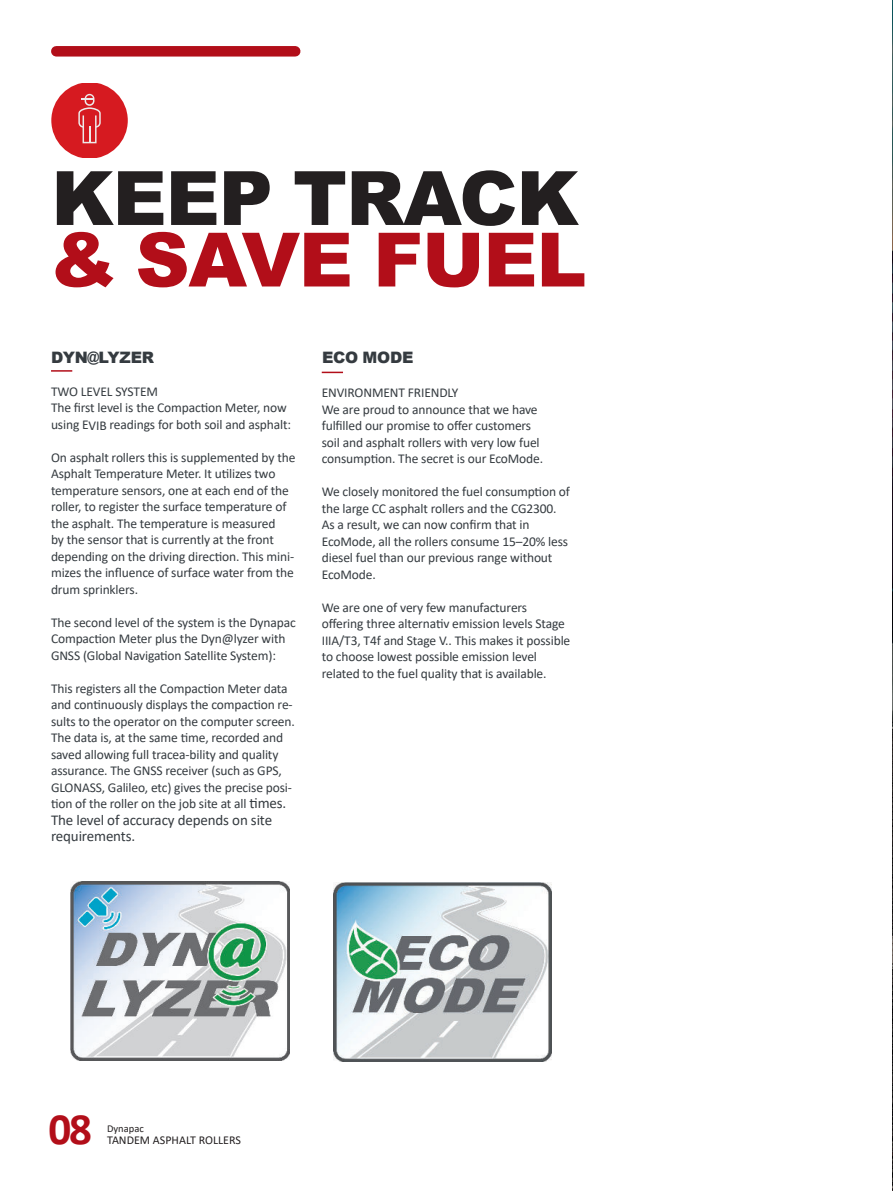
<style>
.page{position:relative;width:893px;height:1191px;background:#fff}
.page>*{position:absolute;margin:0;border:0;box-sizing:border-box;transform-origin:0 0}
.t1{font:900 75px "Arial";letter-spacing:-.015em;color:#231f20}
.t2{font:900 75px "Arial";letter-spacing:-.015em;color:#b20e19}
.t3{font:700 45px "Calibri";color:#b20e19}
.t4{font:900 15.75px "Arial";letter-spacing:-.015em;color:#353b40}
.t5{font:15px/16.5px "Calibri";letter-spacing:-.01em;color:#353b40}
.t6{font:13.5px/16.5px "Calibri";letter-spacing:-.01em;color:#353b40}
.t7{font:12px "Calibri";color:#231f20}
.t8{font:10.5px "Calibri";color:#231f20}
.s1{font-size:15px}
</style>
<div class="page">
<div style="left:56px;top:46px;width:239px;height:11px;background:#b20e19"></div>
<div style="left:51px;top:83px;width:77px;height:75px;background:#d61a20;border-radius:50%"></div>
<svg style="left:78px;top:94px;width:23px;height:49px"></svg>
<hr style="left:51px;top:370px;width:21px;height:2px;background:#b20e19">
<svg style="left:322px;top:372px;width:21px;height:1px"></svg>
<img style="left:892px;top:0;width:1px;height:1191px">
<img style="left:71px;top:881px;width:219px;height:179px">
<img style="left:333px;top:882px;width:218px;height:179px">
<h1 class="t1" style="left:51px;top:170px;width:529px">KEEP TRACK</h1>
<h1 class="t2" style="left:50px;top:232px;width:538px">&amp; SAVE FUEL</h1>
<p class="t4" style="left:51px;top:351px;width:104px">DYN@LYZER</p>
<p class="t6" style="left:51px;top:384px;width:242px">TWO LEVEL SYSTEM<br>The first level is the Compaction Meter, now using EVIB readings for both soil and asphalt:</p>
<p class="t6" style="left:51px;top:448px;width:246px">On asphalt rollers this is supplemented by the Asphalt Temperature Meter. It utilizes two temperature sensors, one at each end of the roller, to register the surface temperature of the asphalt. The temperature is measured<br>by the sensor that is currently at the front depending on the driving direction. This mini&shy;mizes the influence of surface water from the drum sprinklers.</p>
<p class="t6" style="left:51px;top:615px;width:246px">The second level of the system is the Dynapac<br>Compaction Meter plus the Dyn@lyzer with<br>GNSS (Global Navigation Satellite System):</p>
<p class="t6" style="left:51px;top:679px;width:245px">This registers all the Compaction Meter data and continuously displays the compaction re&shy;sults to the operator on the computer screen.<br>The data is, at the same time, recorded and saved allowing full tracea-bility and quality assurance. The GNSS receiver (such as GPS, GLONASS, Galileo, etc) gives the precise posi&shy;tion of the roller on the job site at all <span class="s1">times.</span></p>
<p class="t5" style="left:51px;top:812px;width:223px">The level of accuracy depends on site requirements.</p>
<p class="t4" style="left:322px;top:351px;width:93px">ECO MODE</p>
<p class="t6" style="left:322px;top:384px;width:223px">ENVIRONMENT FRIENDLY<br>We are proud to announce that we have fulfilled our promise to offer customers soil and asphalt rollers with very low fuel consumption. The secret is our EcoMode.</p>
<p class="t6" style="left:322px;top:483px;width:250px">We closely monitored the fuel consumption of the large CC asphalt rollers and the CG2300.<br>As a result, we can now confirm that in EcoMode, all the rollers consume 15–20% less diesel fuel than our previous range without EcoMode.</p>
<p class="t6" style="left:322px;top:600px;width:250px">We are one of very few manufacturers offering three alternativ emission levels Stage IIIA/T3, T4f and Stage V.. This makes it possible to choose lowest possible emission level related to the fuel quality that is available.</p>
<h2 class="t3" style="left:48px;top:1096px;width:45px">08</h2>
<p class="t8" style="left:107px;top:1124px;width:38px">Dynapac</p>
<p class="t7" style="left:107px;top:1134px;width:135px">TANDEM ASPHALT ROLLERS</p>
</div>
